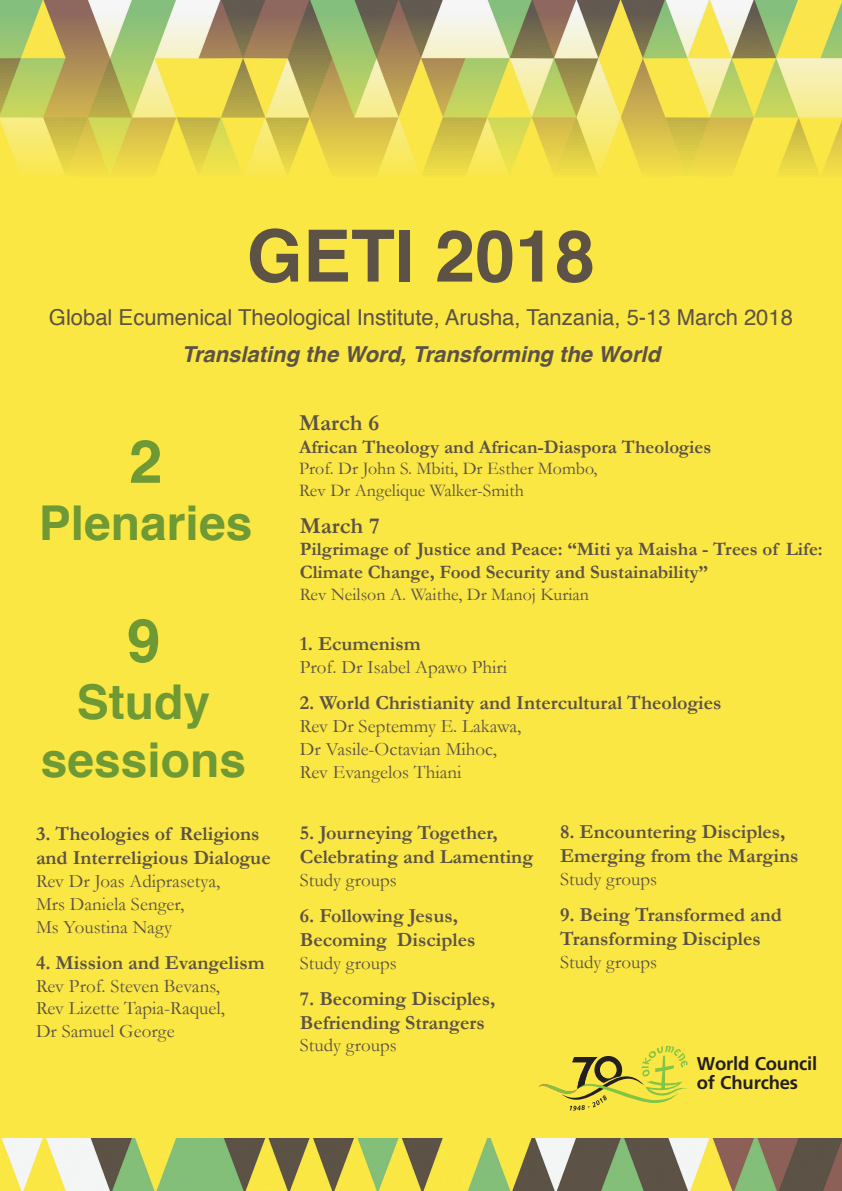
<style>
.page{position:relative;width:842px;height:1191px;background:#fae744}
.page>*{position:absolute;margin:0;border:0;box-sizing:border-box;transform-origin:0 0}
.t1{font:700 72px "Helvetica";color:#5c5246}
.t2{font:700 60px "Helvetica";color:#6e9934}
.t3{font:700 48px/57.6px "Helvetica";color:#6e9934;text-align:center}
.t4{font:700 23px "Garamond";color:#5c5246}
.t5{font:22px "Helvetica";color:#5c5246}
.t6{font:italic 700 22px "Helvetica";color:#5c5246}
.t7{font:700 20px/24px "Garamond";color:#5c5246}
.t8{font:19px/22.8px "Garamond";color:#5c5246}
.t9{font:700 19px/22.8px "Garamond";color:#5c5246}
.t10{font:700 18.5px/18.5px "Frutiger LT Std";letter-spacing:-.01em;color:#231f20}
.t11{font:18px "Garamond";color:#5c5246}
</style>
<div class="page">
<svg style="left:538px;top:1045px;width:150px;height:65px"></svg>
<img style="left:0;top:0;width:842px;height:172px">
<img style="left:1px;top:1138px;width:841px;height:53px">
<p class="t1" style="left:247px;top:198px;width:350px">GETI 2018</p>
<p class="t5" style="left:49px;top:300px;width:745px">Global Ecumenical Theological Institute, Arusha, Tanzania, 5-13 March 2018</p>
<p class="t6" style="left:182px;top:336px;width:480px">Translating the Word, Transforming the World</p>
<p class="t2" style="left:129px;top:413px;width:35px">2</p>
<p class="t3" style="left:39px;top:495px;width:215px">Plenaries</p>
<p class="t2" style="left:127px;top:592px;width:35px">9</p>
<p class="t3" style="left:41px;top:674px;width:207px">Study sessions</p>
<p class="t7" style="left:36px;top:821px;width:236px">3. Theologies of Religions and Interreligious Dialogue</p>
<p class="t8" style="left:36px;top:869px;width:186px">Rev Dr Joas Adiprasetya,<br>Mrs Daniela Senger,<br>Ms Youstina Nagy</p>
<p class="t7" style="left:36px;top:950px;width:230px">4. Mission and Evangelism</p>
<p class="t8" style="left:36px;top:974px;width:185px">Rev Prof. Steven Bevans,</p>
<p class="t8" style="left:36px;top:996px;width:190px">Rev Lizette Tapia-Raquel,<br>Dr Samuel George</p>
<p class="t4" style="left:299px;top:409px;width:82px">March 6</p>
<p class="t9" style="left:299px;top:435px;width:414px">African Theology and African-Diaspora Theologies</p>
<p class="t11" style="left:299px;top:458px;width:300px">Prof. Dr John S. Mbiti, Dr Esther Mombo,</p>
<p class="t11" style="left:299px;top:479px;width:226px">Rev Dr Angelique Walker-Smith</p>
<p class="t4" style="left:300px;top:511px;width:82px">March 7</p>
<p class="t9" style="left:300px;top:538px;width:524px">Pilgrimage of Justice and Peace: “Miti ya Maisha - Trees of Life:<br>Climate Change, Food Security and Sustainability”</p>
<p class="t11" style="left:300px;top:583px;width:291px">Rev Neilson A. Waithe, Dr Manoj Kurian</p>
<p class="t7" style="left:300px;top:631px;width:122px">1. Ecumenism</p>
<p class="t8" style="left:300px;top:655px;width:209px">Prof. Dr Isabel Apawo Phiri</p>
<p class="t7" style="left:300px;top:690px;width:423px">2. World Christianity and Intercultural Theologies</p>
<p class="t8" style="left:300px;top:714px;width:223px">Rev Dr Septemmy E. Lakawa,<br>Dr Vasile-Octavian Mihoc,<br>Rev Evangelos Thiani</p>
<p class="t7" style="left:300px;top:820px;width:235px">5. Journeying Together,<br>Celebrating and Lamenting</p>
<p class="t8" style="left:300px;top:868px;width:99px">Study groups</p>
<p class="t7" style="left:300px;top:903px;width:177px">6. Following Jesus,<br>Becoming Disciples</p>
<p class="t8" style="left:300px;top:951px;width:99px">Study groups</p>
<p class="t7" style="left:300px;top:986px;width:197px">7. Becoming Disciples,<br>Befriending Strangers</p>
<p class="t8" style="left:300px;top:1033px;width:99px">Study groups</p>
<p class="t7" style="left:560px;top:819px;width:240px">8. Encountering Disciples,<br>Emerging from the Margins</p>
<p class="t8" style="left:560px;top:867px;width:99px">Study groups</p>
<p class="t7" style="left:560px;top:902px;width:223px">9. Being Transformed and<br>Transforming Disciples</p>
<p class="t8" style="left:560px;top:950px;width:99px">Study groups</p>
<p class="t10" style="left:697px;top:1054px;width:122px">World Council of Churches</p>
</div>
